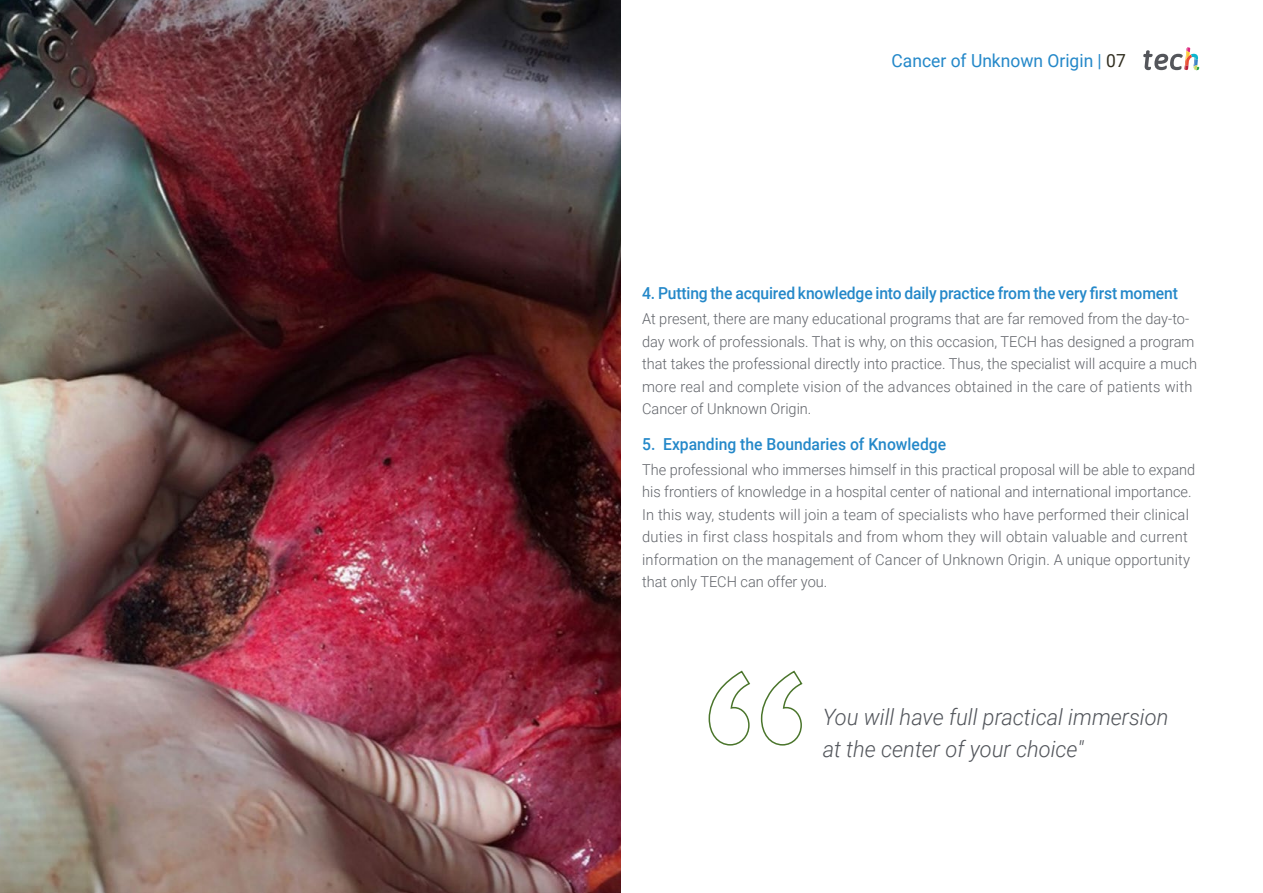
<style>
.page{position:relative;width:1263px;height:893px;background:#fff}
.page>*{position:absolute;margin:0;border:0;box-sizing:border-box;transform-origin:0 0}
.t1{font:italic 300 22.5px/31.5px "Roboto";color:#52555b}
.t2{font:18px "Roboto";color:#2488c9}
.t3{font:500 16.5px "Roboto";letter-spacing:-.01em;color:#2488c9;scale:.95 1}
.t4{font:300 15px/22.5px "Roboto";color:#61646a}
.s1{color:#312e20}
</style>
<div class="page">
<svg style="left:1143px;top:47px;width:56px;height:24px"></svg>
<img style="left:0;top:0;width:621px;height:893px">
<svg style="left:708px;top:670px;width:95px;height:76px"></svg>
<p class="t2" style="left:891px;top:48px;width:236px">Cancer of Unknown Origin | <span class="s1">07</span></p>
<p class="t3" style="left:642px;top:282px;width:565px">4. Putting the acquired knowledge into daily practice from the very first moment</p>
<p class="t4" style="left:642px;top:307px;width:556px">At present, there are many educational programs that are far removed from the day-to&shy;day work of professionals. That is why, on this occasion, TECH has designed a program that takes the professional directly into practice. Thus, the specialist will acquire a much more real and complete vision of the advances obtained in the care of patients with Cancer of Unknown Origin.</p>
<p class="t3" style="left:642px;top:433px;width:321px">5. Expanding the Boundaries of Knowledge</p>
<p class="t4" style="left:642px;top:458px;width:555px">The professional who immerses himself in this practical proposal will be able to expand his frontiers of knowledge in a hospital center of national and international importance.<br>In this way, students will join a team of specialists who have performed their clinical duties in first class hospitals and from whom they will obtain valuable and current information on the management of Cancer of Unknown Origin. A unique opportunity that only TECH can offer you.</p>
<h1 class="t1" style="left:823px;top:700px;width:347px">You will have full practical immersion at the center of your choice"</h1>
</div>
